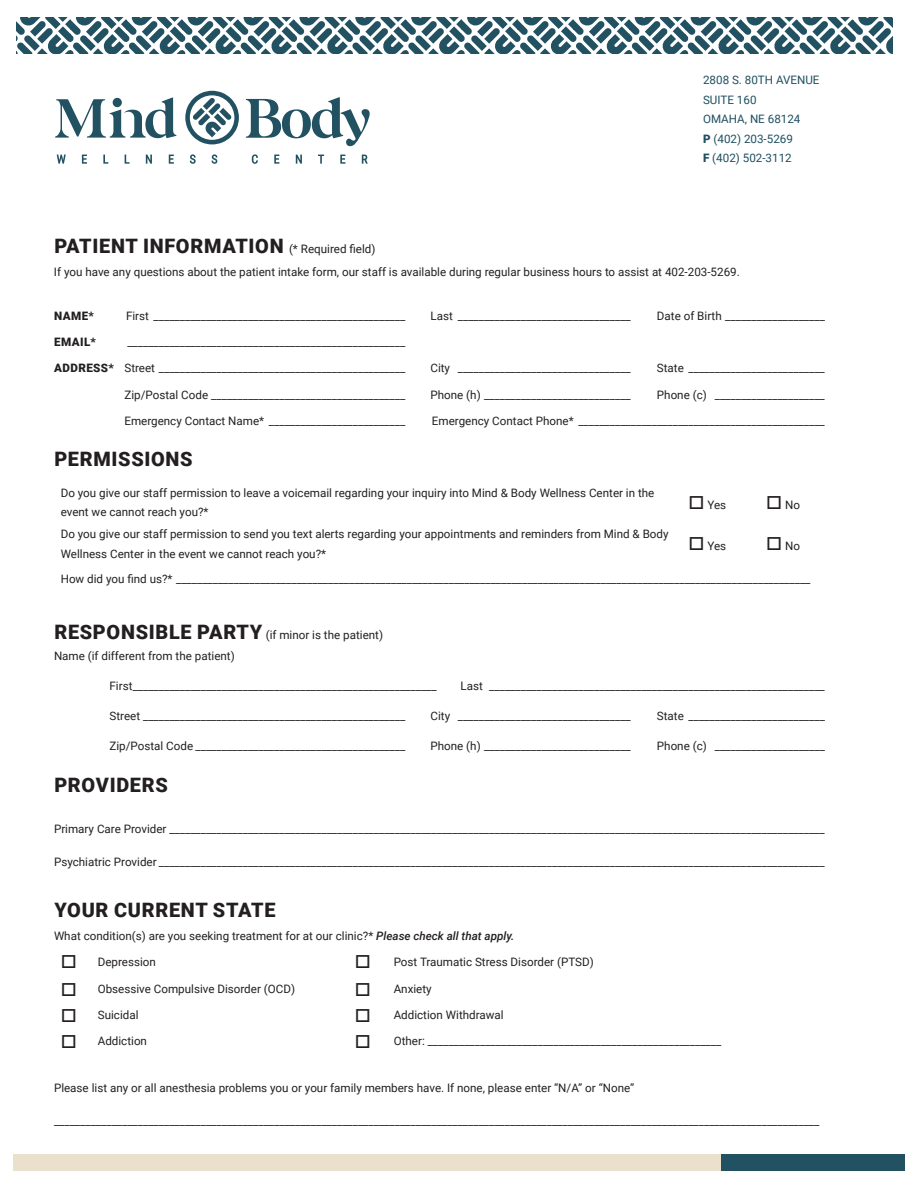
<style>
.page{position:relative;width:918px;height:1188px;background:#fff}
.page>*{position:absolute;margin:0;border:0;box-sizing:border-box;transform-origin:0 0}
.t1{font:900 19.8px "Roboto";letter-spacing:.035em;color:#231f20}
.t2{font:11.7px/19.5px "Roboto";color:#231f20}
.t3{font:11.7px/19.5px "Roboto";color:#204f60}
.t4{font:900 11.7px "Roboto";letter-spacing:.035em;color:#231f20}
.s1{font-weight:900}
.s2{font-weight:400;font-size:11.7px}
.s3{font-weight:900;font-size:19.8px}
.s4{font-weight:500;font-style:italic}
</style>
<div class="page">
<svg style="left:55px;top:91px;width:315px;height:55px"></svg>
<svg style="left:274px;top:155px;width:5px;height:9px"></svg>
<svg style="left:296px;top:155px;width:6px;height:9px"></svg>
<svg style="left:252px;top:154px;width:6px;height:10px"></svg>
<svg style="left:212px;top:154px;width:5px;height:10px"></svg>
<svg style="left:57px;top:155px;width:9px;height:9px"></svg>
<svg style="left:318px;top:155px;width:6px;height:9px"></svg>
<svg style="left:340px;top:155px;width:5px;height:9px"></svg>
<svg style="left:362px;top:155px;width:6px;height:9px"></svg>
<svg style="left:190px;top:154px;width:6px;height:10px"></svg>
<svg style="left:82px;top:155px;width:5px;height:9px"></svg>
<svg style="left:125px;top:155px;width:5px;height:9px"></svg>
<svg style="left:103px;top:155px;width:5px;height:9px"></svg>
<svg style="left:146px;top:155px;width:6px;height:9px"></svg>
<svg style="left:169px;top:155px;width:5px;height:9px"></svg>
<svg style="left:17px;top:17px;width:875px;height:37px"></svg>
<div style="left:14px;top:1155px;width:878px;height:16px;background:#eae0cb"></div>
<div style="left:721px;top:1155px;width:183px;height:16px;background:#225162"></div>
<p class="t3" style="left:703px;top:70px;width:118px">2808 S. 80TH AVENUE<br>SUITE 160<br>OMAHA, NE 68124<br><span class="s1">P</span> (402) 203-5269<br><span class="s1">F</span> (402) 502-3112</p>
<h1 class="t1" style="left:54px;top:232px;width:323px">PATIENT INFORMATION <span class="s2">(* Required field)</span></h1>
<p class="t2" style="left:54px;top:261px;width:687px">If you have any questions about the patient intake form, our staff is available during regular business hours to assist at 402-203-5269.</p>
<p class="t4" style="left:54px;top:308px;width:41px">NAME*</p>
<p class="t2" style="left:126px;top:306px;width:281px">First ________________________________________________</p>
<p class="t2" style="left:430px;top:306px;width:202px">Last _________________________________</p>
<p class="t2" style="left:657px;top:306px;width:169px">Date of Birth ___________________</p>
<p class="t4" style="left:54px;top:334px;width:43px">EMAIL*</p>
<p class="t2" style="left:127px;top:332px;width:279px">_____________________________________________________</p>
<p class="t2" style="left:54px;top:358px;width:353px"><span class="s1">ADDRESS*</span> Street _______________________________________________</p>
<p class="t2" style="left:430px;top:358px;width:202px">City _________________________________</p>
<p class="t2" style="left:657px;top:358px;width:169px">State __________________________</p>
<p class="t2" style="left:124px;top:384px;width:282px">Zip/Postal Code _____________________________________</p>
<p class="t2" style="left:430px;top:384px;width:202px">Phone (h) ____________________________</p>
<p class="t2" style="left:657px;top:384px;width:169px">Phone (c) _____________________</p>
<p class="t2" style="left:124px;top:411px;width:282px">Emergency Contact Name* __________________________</p>
<p class="t2" style="left:432px;top:411px;width:394px">Emergency Contact Phone* _______________________________________________</p>
<h1 class="t1" style="left:54px;top:445px;width:140px">PERMISSIONS</h1>
<p class="t2" style="left:61px;top:482px;width:595px">Do you give our staff permission to leave a voicemail regarding your inquiry into Mind &amp; Body Wellness Center in the event we cannot reach you?*</p>
<p class="t2" style="left:689px;top:495px;width:39px">□ Yes</p>
<p class="t2" style="left:766px;top:495px;width:35px">□ No</p>
<p class="t2" style="left:61px;top:524px;width:609px">Do you give our staff permission to send you text alerts regarding your appointments and reminders from Mind &amp; Body<br>Wellness Center in the event we cannot reach you?*</p>
<p class="t2" style="left:689px;top:536px;width:39px">□ Yes</p>
<p class="t2" style="left:766px;top:536px;width:35px">□ No</p>
<p class="t2" style="left:61px;top:569px;width:751px">How did you find us?* _________________________________________________________________________________________________________________________</p>
<p class="t2" style="left:54px;top:624px;width:331px;line-height:21px"><span class="s3">RESPONSIBLE PARTY</span> (if minor is the patient)<br>Name (if different from the patient)</p>
<p class="t2" style="left:110px;top:676px;width:329px">First__________________________________________________________</p>
<p class="t2" style="left:460px;top:676px;width:366px">Last ________________________________________________________________</p>
<p class="t2" style="left:109px;top:706px;width:297px">Street __________________________________________________</p>
<p class="t2" style="left:430px;top:706px;width:202px">City _________________________________</p>
<p class="t2" style="left:657px;top:706px;width:169px">State __________________________</p>
<p class="t2" style="left:109px;top:736px;width:297px">Zip/Postal Code ________________________________________</p>
<p class="t2" style="left:430px;top:736px;width:202px">Phone (h) ____________________________</p>
<p class="t2" style="left:657px;top:736px;width:169px">Phone (c) _____________________</p>
<h1 class="t1" style="left:54px;top:771px;width:115px">PROVIDERS</h1>
<p class="t2" style="left:54px;top:818px;width:772px">Primary Care Provider _____________________________________________________________________________________________________________________________</p>
<p class="t2" style="left:54px;top:851px;width:772px">Psychiatric Provider _______________________________________________________________________________________________________________________________</p>
<h1 class="t1" style="left:54px;top:896px;width:223px">YOUR CURRENT STATE</h1>
<p class="t2" style="left:54px;top:926px;width:462px">What condition(s) are you seeking treatment for at our clinic?* <span class="s4">Please check all that apply.</span></p>
<p class="t2" style="left:61px;top:951px;width:97px">□ Depression</p>
<p class="t2" style="left:355px;top:951px;width:240px">□ Post Traumatic Stress Disorder (PTSD)</p>
<p class="t2" style="left:61px;top:979px;width:236px">□ Obsessive Compulsive Disorder (OCD)</p>
<p class="t2" style="left:355px;top:979px;width:78px">□ Anxiety</p>
<p class="t2" style="left:61px;top:1005px;width:79px">□ Suicidal</p>
<p class="t2" style="left:355px;top:1005px;width:150px">□ Addiction Withdrawal</p>
<p class="t2" style="left:61px;top:1031px;width:88px">□ Addiction</p>
<p class="t2" style="left:355px;top:1031px;width:368px">□ Other: ________________________________________________________</p>
<p class="t2" style="left:54px;top:1078px;width:582px">Please list any or all anesthesia problems you or your family members have. If none, please enter “N/A” or “None”</p>
<p class="t2" style="left:54px;top:1111px;width:767px">__________________________________________________________________________________________________________________________________________________</p>
</div>
